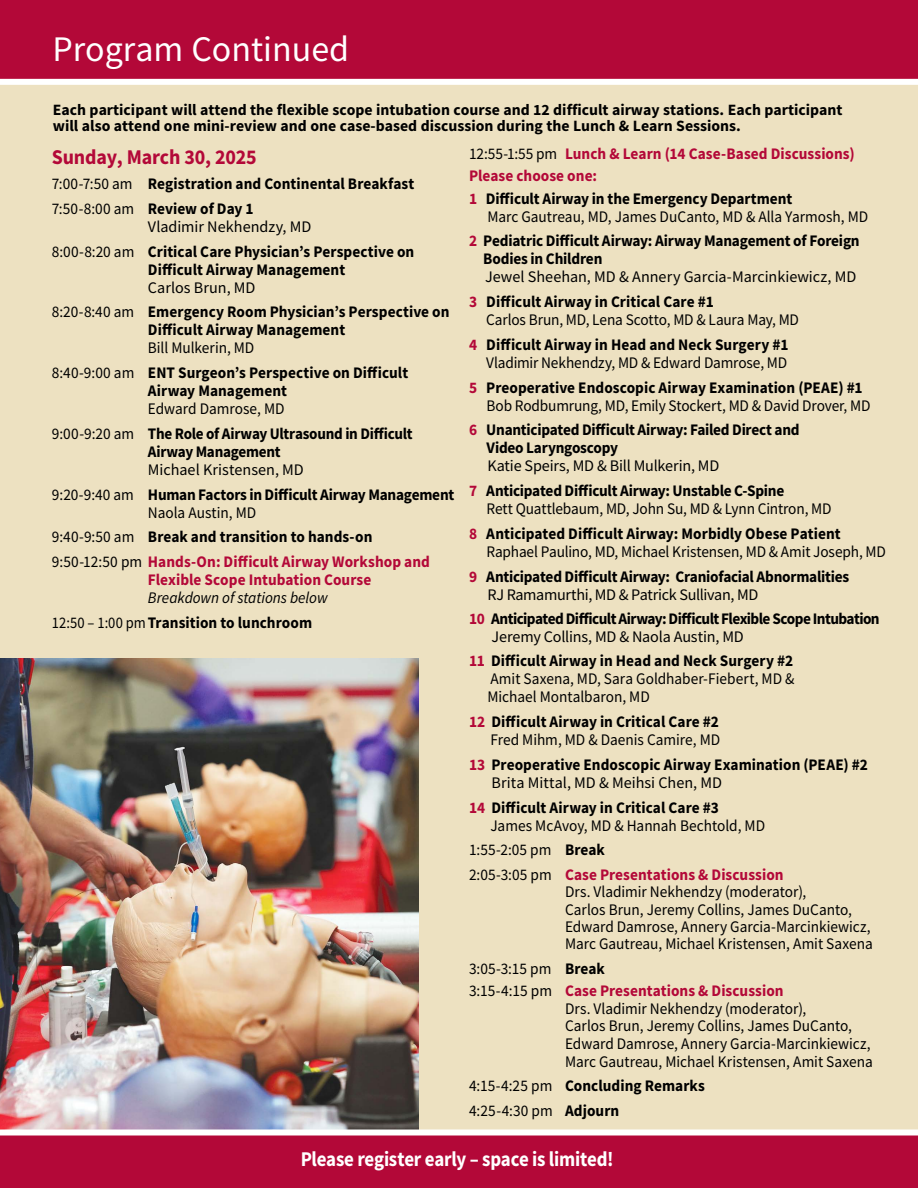
<style>
.page{position:relative;width:918px;height:1188px;background:#fff}
.page>*{position:absolute;margin:0;border:0;box-sizing:border-box;transform-origin:0 0}
.t1{font:36px "Source Sans Pro";color:#fff}
.t2{font:700 21px "Source Sans Pro";letter-spacing:-.015em;color:#fff;scale:.9 1}
.t3{font:700 21px "Source Sans Pro";letter-spacing:-.01em;color:#b30838;scale:.95 1}
.t4{font:700 16.2px/24.8px "Source Sans Pro";color:#000;scale:.95 1}
.t5{font:16.2px/24.8px "Source Sans Pro";color:#000;scale:.95 1}
.t6{font:700 16.2px/22.4px "Source Sans Pro";letter-spacing:.005em;color:#b30838;scale:.95 1}
.t7{font:700 16.2px/24.8px "Source Sans Pro";letter-spacing:-.04em;color:#000;scale:.95 1}
.t8{font:16.2px/24.8px "Source Sans Pro";color:#000}
.t9{font:700 16.2px/24.8px "Source Sans Pro";letter-spacing:-.02em;color:#000;scale:.95 1}
.t10{font:700 16.2px/24.8px "Source Sans Pro";color:#000;scale:.94 1}
.t11{font:italic 16.2px/24.8px "Source Sans Pro";letter-spacing:-.005em;color:#000;scale:.95 1}
.t12{font:700 16.2px "Source Sans Pro";letter-spacing:-.02em;color:#000;scale:.94 1}
.t13{font:700 15.75px/16.5px "Source Sans Pro";color:#000}
.s1{font-weight:400}
.s2{font-weight:700}
.s3{font-weight:700;color:#b30838}
.s4{font-style:normal}
.s5{font-weight:700;font-style:normal}
.s6{font-weight:400;color:#000}
.s7{color:#000}
.s8{color:#b30838}
</style>
<div class="page">
<div style="left:0;top:71px;width:918px;height:1083px;background:#ede1c1"></div>
<div style="left:0;top:0;width:918px;height:81px;background:#b30838"></div>
<div style="left:0;top:1134px;width:918px;height:54px;background:#b30838"></div>
<div style="left:0;top:79px;width:918px;height:6px;background:#fff"></div>
<img style="left:0;top:659px;width:418px;height:471px">
<div style="left:0;top:1130px;width:918px;height:6px;background:#fff"></div>
<h1 class="t1" style="left:52px;top:26px;width:298px">Program Continued</h1>
<p class="t13" style="left:53px;top:101px;width:791px">Each participant will attend the flexible scope intubation course and 12 difficult airway stations. Each participant will also attend one mini-review and one case-based discussion during the Lunch &amp; Learn Sessions.</p>
<p class="t3" style="left:52px;top:143px;width:217px">Sunday, March 30, 2025</p>
<p class="t4" style="left:52px;top:171px;width:383px"><span class="s1">7:00-7:50 am</span> Registration and Continental Breakfast<br><span class="s1">7:50-8:00 am</span> Review of Day 1</p>
<p class="t4" style="left:52px;top:214px;width:383px;text-align:center"><span class="s1">Vladimir Nekhendzy, MD<br>8:00-8:20 am</span> Critical Care Physician’s Perspective on</p>
<p class="t4" style="left:148px;top:257px;width:209px">Difficult Airway Management</p>
<p class="t4" style="left:52px;top:275px;width:420px;text-indent:96px"><span class="s1">Carlos Brun, MD<br>8:20-8:40 am</span> Emergency Room Physician’s Perspective on</p>
<p class="t4" style="left:148px;top:317px;width:209px">Difficult Airway Management</p>
<p class="t4" style="left:52px;top:335px;width:377px;text-indent:96px"><span class="s1">Bill Mulkerin, MD<br>8:40-9:00 am</span> ENT Surgeon’s Perspective on Difficult</p>
<p class="t4" style="left:148px;top:378px;width:148px">Airway Management</p>
<p class="t10" style="left:52px;top:396px;width:385px;text-indent:96px"><span class="s1">Edward Damrose, MD<br>9:00-9:20 am</span> The Role of Airway Ultrasound in Difficult</p>
<p class="t12" style="left:148px;top:440px;width:143px">Airway Management</p>
<p class="t4" style="left:52px;top:457px;width:425px;text-indent:96px"><span class="s1">Michael Kristensen, MD<br>9:20-9:40 am</span> Human Factors in Difficult Airway Management</p>
<p class="t5" style="left:52px;top:500px;width:400px;text-indent:96px">Naola Austin, MD<br>9:40-9:50 am <span class="s2">Break and transition to hands-on<br></span>9:50-12:50 pm <span class="s3">Hands-On: Difficult Airway Workshop and</span></p>
<p class="t6" style="left:148px;top:568px;width:237px">Flexible Scope Intubation Course</p>
<p class="t11" style="left:52px;top:585px;width:292px;text-indent:96px">Breakdown of stations below<br><span class="s4">12:50 – 1:00 pm</span><span class="s5">Transition to lunchroom</span></p>
<p class="t6" style="left:469px;top:142px;width:407px"><span class="s6">12:55-1:55 pm</span> Lunch &amp; Learn (14 Case-Based Discussions)<br>Please choose one:<br>1 <span class="s7">Difficult Airway in the Emergency Department</span></p>
<p class="t4" style="left:469px;top:204px;width:422px;text-indent:18px"><span class="s1">Marc Gautreau, MD, James DuCanto, MD &amp; Alla Yarmosh, MD<br></span><span class="s8">2</span> Pediatric Difficult Airway: Airway Management of Foreign</p>
<p class="t4" style="left:483px;top:246px;width:127px">Bodies in Children</p>
<p class="t8" style="left:469px;top:264px;width:389px;text-indent:16px">Jewel Sheehan, MD &amp; Annery Garcia-Marcinkiewicz, MD<br><span class="s3">3</span> <span class="s2">Difficult Airway in Critical Care #1</span></p>
<p class="t5" style="left:469px;top:307px;width:349px;text-indent:17px">Carlos Brun, MD, Lena Scotto, MD &amp; Laura May, MD<br><span class="s3">4</span> <span class="s2">Difficult Airway in Head and Neck Surgery #1</span></p>
<p class="t4" style="left:469px;top:350px;width:416px;text-indent:17px"><span class="s1">Vladimir Nekhendzy, MD &amp; Edward Damrose, MD<br></span><span class="s8">5</span> Preoperative Endoscopic Airway Examination (PEAE) #1</p>
<p class="t5" style="left:469px;top:393px;width:424px;text-indent:17px">Bob Rodbumrung, MD, Emily Stockert, MD &amp; David Drover, MD<br><span class="s3">6</span> <span class="s2">Unanticipated Difficult Airway: Failed Direct and</span></p>
<p class="t4" style="left:487px;top:435px;width:140px">Video Laryngoscopy</p>
<p class="t9" style="left:469px;top:453px;width:333px;text-indent:18px"><span class="s1">Katie Speirs, MD &amp; Bill Mulkerin, MD<br></span><span class="s8">7</span> Anticipated Difficult Airway: Unstable C-Spine</p>
<p class="t4" style="left:469px;top:496px;width:393px;text-align:center"><span class="s1">Rett Quattlebaum, MD, John Su, MD &amp; Lynn Cintron, MD<br></span><span class="s8">8</span> Anticipated Difficult Airway: Morbidly Obese Patient</p>
<p class="t5" style="left:469px;top:539px;width:440px;text-indent:17px">Raphael Paulino, MD, Michael Kristensen, MD &amp; Amit Joseph, MD<br><span class="s3">9</span> <span class="s2">Anticipated Difficult Airway: Craniofacial Abnormalities</span></p>
<p class="t7" style="left:469px;top:582px;width:434px;text-indent:18px"><span class="s1">RJ Ramamurthi, MD &amp; Patrick Sullivan, MD<br></span><span class="s8">10</span> Anticipated Difficult Airway: Difficult Flexible Scope Intubation</p>
<p class="t4" style="left:469px;top:624px;width:343px;text-indent:23px"><span class="s1">Jeremy Collins, MD &amp; Naola Austin, MD<br></span><span class="s8">11</span> Difficult Airway in Head and Neck Surgery #2</p>
<p class="t5" style="left:487px;top:670px;width:325px;line-height:18px">Amit Saxena, MD, Sara Goldhaber-Fiebert, MD &amp;<br>Michael Montalbaron, MD</p>
<p class="t4" style="left:469px;top:712px;width:266px;line-height:18px;text-align:right"><span class="s8">12</span> Difficult Airway in Critical Care #2<br><span class="s1">Fred Mihm, MD &amp; Daenis Camire, MD</span></p>
<p class="t4" style="left:492px;top:755px;width:398px;line-height:18px;text-indent:-23px"><span class="s8">13</span> Preoperative Endoscopic Airway Examination (PEAE) #2<br><span class="s1">Brita Mittal, MD &amp; Meihsi Chen, MD</span></p>
<p class="t5" style="left:490px;top:798px;width:291px;line-height:18px;text-indent:-21px"><span class="s3">14</span> <span class="s2">Difficult Airway in Critical Care #3<br></span>James McAvoy, MD &amp; Hannah Bechtold, MD</p>
<p class="t6" style="left:469px;top:837px;width:333px;line-height:24.8px"><span class="s6">1:55-2:05 pm</span> <span class="s7">Break<br></span><span class="s6">2:05-3:05 pm</span> Case Presentations &amp; Discussion</p>
<p class="t5" style="left:565px;top:883px;width:325px;line-height:17.2px">Drs. Vladimir Nekhendzy (moderator),<br>Carlos Brun, Jeremy Collins, James DuCanto, Edward Damrose, Annery Garcia-Marcinkiewicz, Marc Gautreau, Michael Kristensen, Amit Saxena</p>
<p class="t6" style="left:469px;top:957px;width:333px"><span class="s6">3:05-3:15 pm</span> <span class="s7">Break<br></span><span class="s6">3:15-4:15 pm</span> Case Presentations &amp; Discussion</p>
<p class="t5" style="left:565px;top:1000px;width:325px;line-height:17.5px">Drs. Vladimir Nekhendzy (moderator),<br>Carlos Brun, Jeremy Collins, James DuCanto, Edward Damrose, Annery Garcia-Marcinkiewicz, Marc Gautreau, Michael Kristensen, Amit Saxena</p>
<p class="t4" style="left:469px;top:1073px;width:250px"><span class="s1">4:15-4:25 pm</span> Concluding Remarks<br><span class="s1">4:25-4:30 pm</span> Adjourn</p>
<p class="t2" style="left:301px;top:1145px;width:349px">Please register early – space is limited!</p>
</div>
